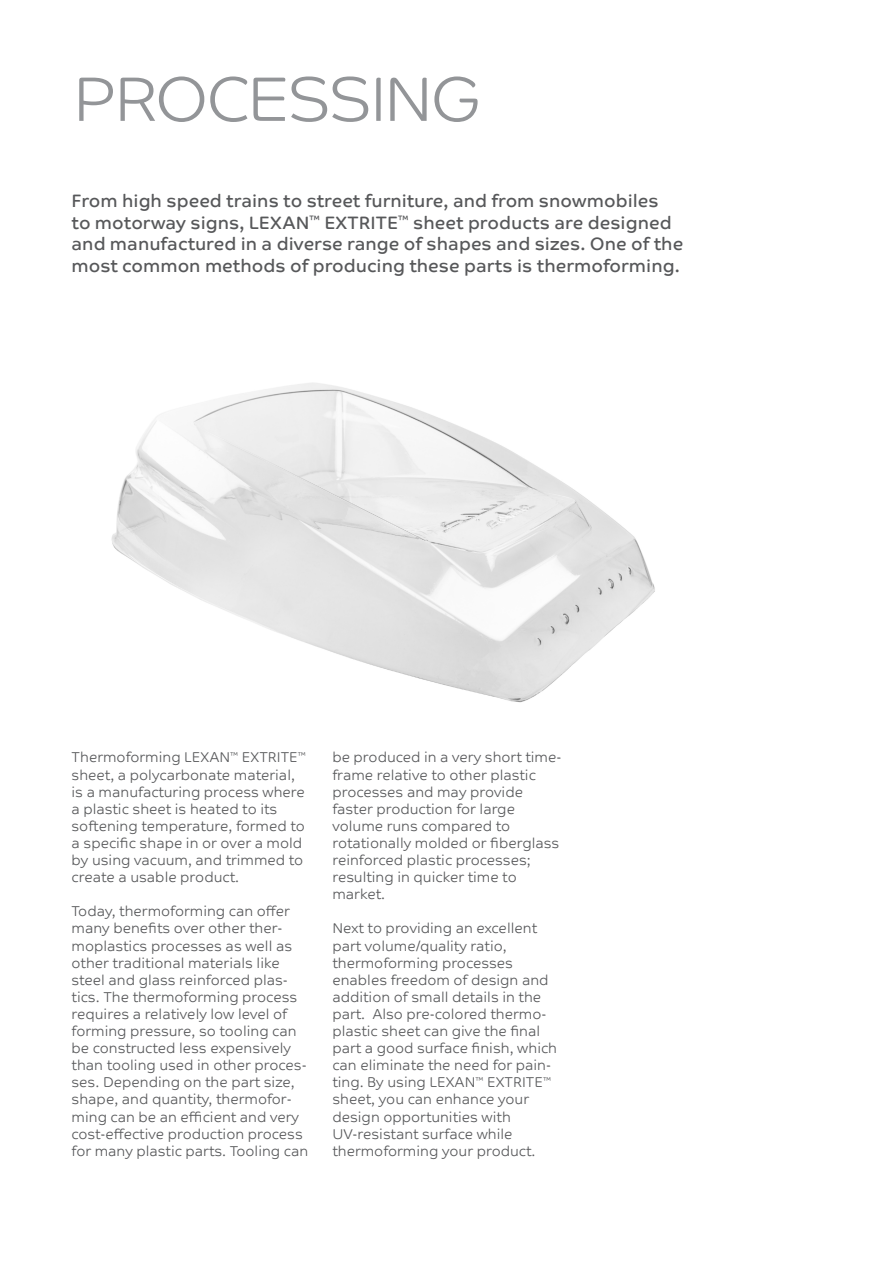
<style>
.page{position:relative;width:893px;height:1263px;background:#fff}
.page>*{position:absolute;margin:0;border:0;box-sizing:border-box;transform-origin:0 0}
.titel{font:300 63px "SABIC Typeface Headline";color:#939598}
.t1{font:18px/21.6px "SABIC Typeface Text";color:#57585a}
.t2{font:300 14.25px/17.1px "SABIC Typeface Text";color:#57585a}
</style>
<div class="page">
<img style="left:111px;top:383px;width:544px;height:320px">
<p class="titel" style="left:74px;top:62px;width:407px">PROCESSING</p>
<p class="t1" style="left:72px;top:190px;width:613px">From high speed trains to street furniture, and from snowmobiles<br>to motorway signs, LEXAN<sup>™</sup> EXTRITE<sup>™</sup> sheet products are designed and manufactured in a diverse range of shapes and sizes. One of the most common methods of producing these parts is thermoforming.</p>
<p class="t2" style="left:72px;top:748px;width:236px">Thermoforming LEXAN<sup>™</sup> EXTRITE<sup>™ </sup>sheet, a polycarbonate material, is a manufacturing process where a plastic sheet is heated to its softening temperature, formed to a specific shape in or over a mold by using vacuum, and trimmed to create a usable product.</p>
<p class="t2" style="left:72px;top:902px;width:238px">Today, thermoforming can offer many benefits over other ther&shy;moplastics processes as well as other traditional materials like steel and glass reinforced plas&shy;tics. The thermoforming process requires a relatively low level of forming pressure, so tooling can be constructed less expensively than tooling used in other proces&shy;ses. Depending on the part size, shape, and quantity, thermofor&shy;ming can be an efficient and very cost-effective production process for many plastic parts. Tooling can</p>
<p class="t2" style="left:332px;top:748px;width:230px">be produced in a very short time&shy;frame relative to other plastic processes and may provide faster production for large volume runs compared to rotationally molded or fiberglass reinforced plastic processes; resulting in quicker time to</p>
<p class="t2" style="left:332px;top:885px;width:54px">market.</p>
<p class="t2" style="left:332px;top:919px;width:226px">Next to providing an excellent part volume/quality ratio, thermoforming processes enables freedom of design and addition of small details in the part. Also pre-colored thermo&shy;plastic sheet can give the final part a good surface finish, which can eliminate the need for pain&shy;ting. By using LEXAN<sup>™</sup> EXTRITE<sup>™ </sup>sheet, you can enhance your design opportunities with<br>UV-resistant surface while thermoforming your product.</p>
</div>
